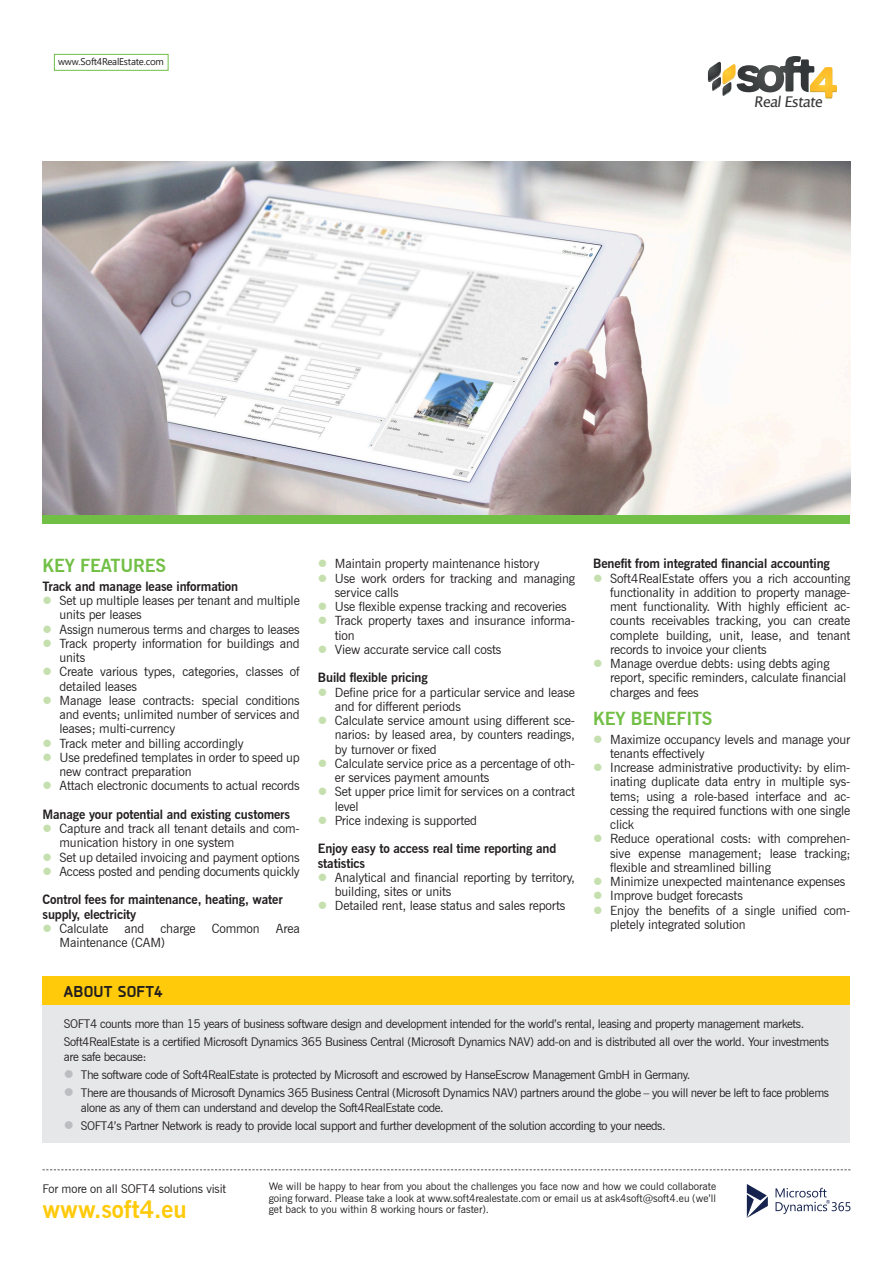
<style>
.page{position:relative;width:893px;height:1263px;background:#fff}
.page>*{position:absolute;margin:0;border:0;box-sizing:border-box;transform-origin:0 0}
.t1{font:700 24px "News Gothic BT";color:#feca0a}
.t2{font:700 18px "News Gothic BT";letter-spacing:-.01em;color:#71bf44}
.t3{font:700 16.5px "PF Isotext Pro";letter-spacing:.01em;color:#231f20}
.t4{font:14.7px "Lucida Sans Unicode";color:#373837}
.t5{font:12.75px/14.2px "News Gothic BT";letter-spacing:-.01em;color:#231f20}
.t6{font:700 12.75px/14.2px "News Gothic BT";letter-spacing:-.01em;color:#231f20}
.t7{font:12px/15px "News Gothic BT";letter-spacing:-.03em;color:#231f20}
.t8{font:12px "News Gothic BT";letter-spacing:-.01em;color:#231f20}
.t9{font:10.5px/11.4px "News Gothic BT";color:#231f20;text-align:justify}
.t10{font:9.75px "Segoe UI";letter-spacing:-.02em;color:#231f20}
.s1{color:#c5e0ae}
.s2{color:#bcbdc0}
</style>
<div class="page">
<div style="left:54px;top:54px;width:114px;height:17px;border:1px solid #71bf44"></div>
<svg style="left:707px;top:56px;width:130px;height:43px"></svg>
<img style="left:43px;top:162px;width:807px;height:353px">
<div style="left:43px;top:976px;width:807px;height:30px;background:#feca0a"></div>
<div style="left:43px;top:1006px;width:807px;height:137px;background:#e6e7e9"></div>
<div style="left:43px;top:515px;width:807px;height:8px;background:#71bf44"></div>
<svg style="left:43px;top:1169px;width:807px;height:1px"></svg>
<svg style="left:747px;top:1184px;width:21px;height:34px"></svg>
<svg style="left:775px;top:1188px;width:75px;height:26px"></svg>
<p class="t10" style="left:58px;top:52px;width:107px">www.Soft4RealEstate.com</p>
<p class="t4" style="left:754px;top:90px;width:73px">RealEstate</p>
<p class="t2" style="left:43px;top:555px;width:125px">KEY FEATURES</p>
<p class="t6" style="left:43px;top:579px;width:197px">Track and manage lease information</p>
<p class="t5" style="left:60px;top:593px;width:242px;text-indent:-17px"><span class="s1">●</span> Set up multiple leases per tenant and multiple units per leases</p>
<p class="t5" style="left:43px;top:622px;width:259px"><span class="s1">●</span> Assign numerous terms and charges to leases</p>
<p class="t5" style="left:60px;top:636px;width:242px;text-indent:-17px"><span class="s1">●</span> Track property information for buildings and units</p>
<p class="t5" style="left:60px;top:664px;width:242px;text-indent:-17px"><span class="s1">●</span> Create various types, categories, classes of detailed leases</p>
<p class="t5" style="left:60px;top:693px;width:242px;text-align:justify;text-indent:-17px"><span class="s1">●</span> Manage lease contracts: special conditions and events; unlimited number of services and leases; multi-currency</p>
<p class="t5" style="left:43px;top:736px;width:203px"><span class="s1">●</span> Track meter and billing accordingly</p>
<p class="t5" style="left:60px;top:750px;width:242px;text-indent:-17px"><span class="s1">●</span> Use predefined templates in order to speed up new contract preparation</p>
<p class="t5" style="left:43px;top:778px;width:259px"><span class="s1">●</span> Attach electronic documents to actual records</p>
<p class="t6" style="left:43px;top:807px;width:249px">Manage your potential and existing customers</p>
<p class="t5" style="left:60px;top:821px;width:242px;text-indent:-17px"><span class="s1">●</span> Capture and track all tenant details and com&shy;munication history in one system</p>
<p class="t5" style="left:43px;top:850px;width:259px"><span class="s1">●</span> Set up detailed invoicing and payment options</p>
<p class="t5" style="left:43px;top:864px;width:259px"><span class="s1">●</span> Access posted and pending documents quickly</p>
<p class="t6" style="left:43px;top:892px;width:242px">Control fees for maintenance, heating, water supply, electricity</p>
<p class="t5" style="left:43px;top:921px;width:67px"><span class="s1">●</span> Calculate</p>
<p class="t5" style="left:124px;top:921px;width:21px">and</p>
<p class="t5" style="left:160px;top:921px;width:37px">charge</p>
<p class="t5" style="left:212px;top:921px;width:49px">Common</p>
<p class="t5" style="left:276px;top:921px;width:25px">Area</p>
<p class="t5" style="left:60px;top:935px;width:107px">Maintenance (CAM)</p>
<p class="t5" style="left:318px;top:557px;width:223px"><span class="s1">●</span> Maintain property maintenance history</p>
<p class="t5" style="left:335px;top:571px;width:242px;text-indent:-17px"><span class="s1">●</span> Use work orders for tracking and managing service calls</p>
<p class="t5" style="left:318px;top:599px;width:250px"><span class="s1">●</span> Use flexible expense tracking and recoveries</p>
<p class="t5" style="left:335px;top:614px;width:242px;text-indent:-17px"><span class="s1">●</span> Track property taxes and insurance informa&shy;tion</p>
<p class="t5" style="left:318px;top:642px;width:185px"><span class="s1">●</span> View accurate service call costs</p>
<p class="t6" style="left:318px;top:671px;width:112px">Build flexible pricing</p>
<p class="t5" style="left:335px;top:685px;width:242px;text-indent:-17px"><span class="s1">●</span> Define price for a particular service and lease and for different periods</p>
<p class="t5" style="left:335px;top:713px;width:242px;text-align:justify;text-indent:-17px"><span class="s1">●</span> Calculate service amount using different sce&shy;narios: by leased area, by counters readings, by turnover or fixed</p>
<p class="t5" style="left:335px;top:756px;width:242px;text-indent:-17px"><span class="s1">●</span> Calculate service price as a percentage of oth&shy;er services payment amounts</p>
<p class="t5" style="left:335px;top:785px;width:242px;text-indent:-17px"><span class="s1">●</span> Set upper price limit for services on a contract level</p>
<p class="t5" style="left:318px;top:813px;width:161px"><span class="s1">●</span> Price indexing is supported</p>
<p class="t6" style="left:318px;top:842px;width:240px">Enjoy easy to access real time reporting and statistics</p>
<p class="t5" style="left:335px;top:870px;width:242px;text-indent:-17px"><span class="s1">●</span> Analytical and financial reporting by territory, building, sites or units</p>
<p class="t5" style="left:318px;top:899px;width:249px"><span class="s1">●</span> Detailed rent, lease status and sales reports</p>
<p class="t6" style="left:593px;top:556px;width:238px">Benefit from integrated financial accounting</p>
<p class="t5" style="left:610px;top:571px;width:242px;text-align:justify;text-indent:-17px"><span class="s1">●</span> Soft4RealEstate offers you a rich accounting functionality in addition to property manage&shy;ment functionality. With highly efficient ac&shy;counts receivables tracking, you can create complete building, unit, lease, and tenant records to invoice your clients</p>
<p class="t5" style="left:610px;top:656px;width:238px;text-indent:-17px"><span class="s1">●</span> Manage overdue debts: using debts aging report, specific reminders, calculate financial charges and fees</p>
<p class="t2" style="left:593px;top:708px;width:121px">KEY BENEFITS</p>
<p class="t5" style="left:610px;top:732px;width:242px;text-indent:-17px"><span class="s1">●</span> Maximize occupancy levels and manage your tenants effectively</p>
<p class="t5" style="left:610px;top:760px;width:242px;text-align:justify;text-indent:-17px"><span class="s1">●</span> Increase administrative productivity: by elim&shy;inating duplicate data entry in multiple sys&shy;tems; using a role-based interface and ac&shy;cessing the required functions with one single click</p>
<p class="t5" style="left:610px;top:831px;width:242px;text-align:justify;text-indent:-17px"><span class="s1">●</span> Reduce operational costs: with comprehen&shy;sive expense management; lease tracking; flexible and streamlined billing</p>
<p class="t5" style="left:593px;top:874px;width:254px"><span class="s1">●</span> Minimize unexpected maintenance expenses</p>
<p class="t5" style="left:593px;top:888px;width:151px"><span class="s1">●</span> Improve budget forecasts</p>
<p class="t5" style="left:610px;top:903px;width:242px;text-indent:-17px"><span class="s1">●</span> Enjoy the benefits of a single unified com&shy;pletely integrated solution</p>
<p class="t3" style="left:64px;top:982px;width:100px">ABOUT SOFT4</p>
<p class="t7" style="left:64px;top:1016px;width:742px">SOFT4 counts more than 15 years of business software design and development intended for the world’s rental, leasing and property management markets.</p>
<p class="t7" style="left:64px;top:1034px;width:767px">Soft4RealEstate is a certified Microsoft Dynamics 365 Business Central (Microsoft Dynamics NAV) add-on and is distributed all over the world. Your investments are safe because:</p>
<p class="t7" style="left:64px;top:1067px;width:628px"><span class="s2">●</span> The software code of Soft4RealEstate is protected by Microsoft and escrowed by HanseEscrow Management GmbH in Germany.</p>
<p class="t7" style="left:81px;top:1085px;width:750px;text-indent:-17px"><span class="s2">●</span> There are thousands of Microsoft Dynamics 365 Business Central (Microsoft Dynamics NAV) partners around the globe – you will never be left to face problems alone as any of them can understand and develop the Soft4RealEstate code.</p>
<p class="t7" style="left:64px;top:1118px;width:603px"><span class="s2">●</span> SOFT4’s Partner Network is ready to provide local support and further development of the solution according to your needs.</p>
<p class="t8" style="left:43px;top:1181px;width:185px">For more on all SOFT4 solutions visit</p>
<p class="t1" style="left:43px;top:1195px;width:146px">www.soft4.eu</p>
<p class="t9" style="left:269px;top:1181px;width:449px">We will be happy to hear from you about the challenges you face now and how we could collaborate going forward. Please take a look at www.soft4realestate.com or email us at ask4soft@soft4.eu (we’ll get back to you within 8 working hours or faster).</p>
</div>
